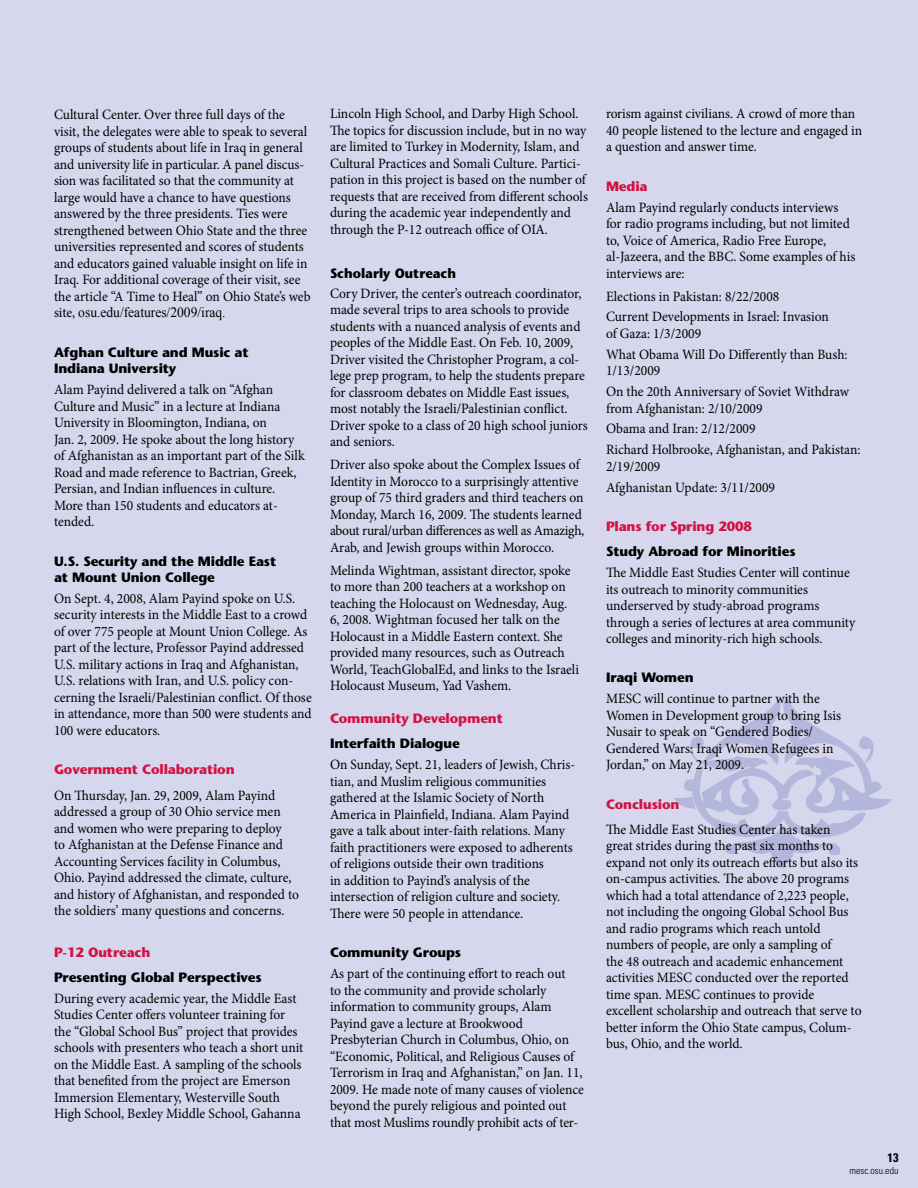
<style>
.page{position:relative;width:918px;height:1188px;background:#d6d7ec}
.page>*{position:absolute;margin:0;border:0;box-sizing:border-box;transform-origin:0 0}
.t1{font:14.25px/16.5px "Minion Pro";color:#000;scale:.95 1}
.t2{font:14.25px "Times New Roman";color:#000;scale:.95 1}
.t3{font:700 13.5px/16.5px "Stone Sans";letter-spacing:-.01em;color:#000}
.t4{font:700 13.5px "Stone Sans";letter-spacing:-.01em;color:#d31145}
.t5{font:700 condensed 12.3px "Univers";color:#000}
.t6{font:300 condensed 9.9px "Univers";color:#000}
.s1{font-family:"Minion Pro"}
</style>
<div class="page">
<svg style="left:674px;top:697px;width:218px;height:172px"></svg>
<p class="t1" style="left:54px;top:107px;width:272px">Cultural Center. Over three full days of the visit, the delegates were able to speak to several groups of students about life in Iraq in general and university life in particular. A panel discus&shy;sion was facilitated so that the community at large would have a chance to have questions answered by the three presidents. Ties were strengthened between Ohio State and the three universities represented and scores of students and educators gained valuable insight on life in Iraq. For additional coverage of their visit, see the article “A Time to Heal” on Ohio State’s web</p>
<p class="t2" style="left:54px;top:303px;width:182px"><span class="s1">site,</span> osu.edu/features/2009/iraq.</p>
<p class="t3" style="left:54px;top:344px;width:196px">Afghan Culture and Music at<br>Indiana University</p>
<p class="t1" style="left:54px;top:381px;width:265px">Alam Payind delivered a talk on “Afghan Culture and Music” in a lecture at Indiana University in Bloomington, Indiana, on<br>Jan. 2, 2009. He spoke about the long history of Afghanistan as an important part of the Silk Road and made reference to Bactrian, Greek, Persian, and Indian influences in culture.<br>More than 150 students and educators at&shy;tended.</p>
<p class="t3" style="left:54px;top:552px;width:224px">U.S. Security and the Middle East at Mount Union College</p>
<p class="t1" style="left:54px;top:590px;width:273px">On Sept. 4, 2008, Alam Payind spoke on U.S. security interests in the Middle East to a crowd of over 775 people at Mount Union College. As part of the lecture, Professor Payind addressed U.S. military actions in Iraq and Afghanistan, U.S. relations with Iran, and U.S. policy con&shy;cerning the Israeli/Palestinian conflict. Of those in attendance, more than 500 were students and 100 were educators.</p>
<p class="t4" style="left:54px;top:761px;width:182px">Government Collaboration</p>
<p class="t1" style="left:54px;top:787px;width:259px">On Thursday, Jan. 29, 2009, Alam Payind addressed a group of 30 Ohio service men and women who were preparing to deploy<br>to Afghanistan at the Defense Finance and Accounting Services facility in Columbus, Ohio. Payind addressed the climate, culture, and history of Afghanistan, and responded to the soldiers’ many questions and concerns.</p>
<p class="t4" style="left:54px;top:943px;width:98px">P-12 Outreach</p>
<p class="t3" style="left:54px;top:969px;width:209px">Presenting Global Perspectives</p>
<p class="t1" style="left:54px;top:990px;width:264px">During every academic year, the Middle East Studies Center offers volunteer training for the “Global School Bus” project that provides schools with presenters who teach a short unit on the Middle East. A sampling of the schools that benefited from the project are Emerson Immersion Elementary, Westerville South High School, Bexley Middle School, Gahanna</p>
<p class="t1" style="left:330px;top:106px;width:273px">Lincoln High School, and Darby High School.<br>The topics for discussion include, but in no way are limited to Turkey in Modernity, Islam, and Cultural Practices and Somali Culture. Partici&shy;pation in this project is based on the number of requests that are received from different schools during the academic year independently and through the P-12 outreach office of OIA.</p>
<p class="t3" style="left:330px;top:265px;width:128px">Scholarly Outreach</p>
<p class="t1" style="left:330px;top:285px;width:273px">Cory Driver, the center’s outreach coordinator, made several trips to area schools to provide students with a nuanced analysis of events and peoples of the Middle East. On Feb. 10, 2009, Driver visited the Christopher Program, a col&shy;lege prep program, to help the students prepare for classroom debates on Middle East issues, most notably the Israeli/Palestinian conflict.<br>Driver spoke to a class of 20 high school juniors and seniors.</p>
<p class="t1" style="left:330px;top:457px;width:269px">Driver also spoke about the Complex Issues of Identity in Morocco to a surprisingly attentive group of 75 third graders and third teachers on Monday, March 16, 2009. The students learned about rural/urban differences as well as Amazigh, Arab, and Jewish groups within Morocco.</p>
<p class="t1" style="left:330px;top:562px;width:264px">Melinda Wightman, assistant director, spoke to more than 200 teachers at a workshop on teaching the Holocaust on Wednesday, Aug.<br>6, 2008. Wightman focused her talk on the Holocaust in a Middle Eastern context. She provided many resources, such as Outreach World, TeachGlobalEd, and links to the Israeli Holocaust Museum, Yad Vashem.</p>
<p class="t4" style="left:330px;top:710px;width:175px">Community Development</p>
<p class="t3" style="left:330px;top:735px;width:131px">Interfaith Dialogue</p>
<p class="t1" style="left:330px;top:757px;width:260px">On Sunday, Sept. 21, leaders of Jewish, Chris&shy;tian, and Muslim religious communities gathered at the Islamic Society of North America in Plainfield, Indiana. Alam Payind gave a talk about inter-faith relations. Many faith practitioners were exposed to adherents of religions outside their own traditions<br>in addition to Payind’s analysis of the intersection of religion culture and society.<br>There were 50 people in attendance.</p>
<p class="t3" style="left:330px;top:944px;width:133px">Community Groups</p>
<p class="t1" style="left:330px;top:965px;width:269px">As part of the continuing effort to reach out<br>to the community and provide scholarly information to community groups, Alam Payind gave a lecture at Brookwood Presbyterian Church in Columbus, Ohio, on “Economic, Political, and Religious Causes of Terrorism in Iraq and Afghanistan,” on Jan. 11, 2009. He made note of many causes of violence beyond the purely religious and pointed out that most Muslims roundly prohibit acts of ter-</p>
<p class="t1" style="left:606px;top:106px;width:271px">rorism against civilians. A crowd of more than<br>40 people listened to the lecture and engaged in a question and answer time.</p>
<p class="t4" style="left:606px;top:178px;width:43px">Media</p>
<p class="t1" style="left:606px;top:199px;width:264px">Alam Payind regularly conducts interviews for radio programs including, but not limited to, Voice of America, Radio Free Europe, al-Jazeera, and the BBC. Some examples of his interviews are:</p>
<p class="t1" style="left:606px;top:286px;width:236px;line-height:20.9px">Elections in Pakistan: 8/22/2008<br>Current Developments in Israel: Invasion</p>
<p class="t1" style="left:606px;top:323px;width:256px;line-height:20.9px">of Gaza: 1/3/2009<br>What Obama Will Do Differently than Bush:</p>
<p class="t1" style="left:606px;top:360px;width:257px;line-height:20.9px">1/13/2009<br>On the 20th Anniversary of Soviet Withdraw</p>
<p class="t1" style="left:606px;top:398px;width:269px;line-height:20.9px">from Afghanistan: 2/10/2009<br>Obama and Iran: 2/12/2009<br>Richard Holbrooke, Afghanistan, and Pakistan:</p>
<p class="t1" style="left:606px;top:456px;width:179px;line-height:20.9px">2/19/2009<br>Afghanistan Update: 3/11/2009</p>
<p class="t4" style="left:606px;top:518px;width:147px">Plans for Spring 2008</p>
<p class="t3" style="left:606px;top:543px;width:191px">Study Abroad for Minorities</p>
<p class="t1" style="left:606px;top:564px;width:264px">The Middle East Studies Center will continue its outreach to minority communities underserved by study-abroad programs through a series of lectures at area community colleges and minority-rich high schools.</p>
<p class="t3" style="left:606px;top:669px;width:89px">Iraqi Women</p>
<p class="t1" style="left:606px;top:691px;width:249px">MESC will continue to partner with the Women in Development group to bring Isis Nusair to speak on “Gendered Bodies/ Gendered Wars: Iraqi Women Refugees in Jordan,” on May 21, 2009.</p>
<p class="t4" style="left:606px;top:796px;width:75px">Conclusion</p>
<p class="t1" style="left:606px;top:821px;width:271px">The Middle East Studies Center has taken<br>great strides during the past six months to expand not only its outreach efforts but also its on-campus activities. The above 20 programs which had a total attendance of 2,223 people, not including the ongoing Global School Bus and radio programs which reach untold numbers of people, are only a sampling of<br>the 48 outreach and academic enhancement activities MESC conducted over the reported time span. MESC continues to provide excellent scholarship and outreach that serve to better inform the Ohio State campus, Colum&shy;bus, Ohio, and the world.</p>
<p class="t5" style="left:888px;top:1150px;width:12px">13</p>
<p class="t6" style="left:850px;top:1164px;width:50px">mesc.osu.edu</p>
</div>
